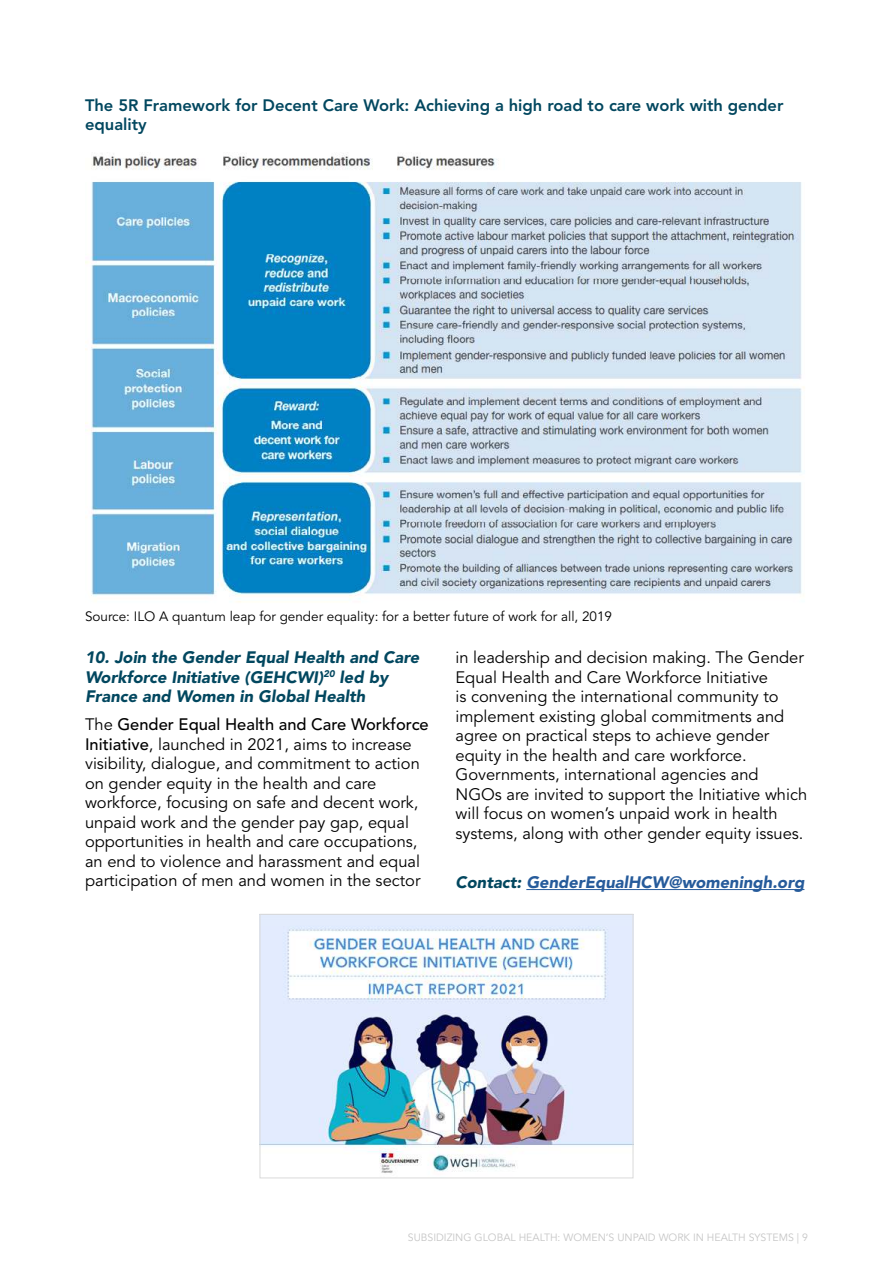
<style>
.page{position:relative;width:893px;height:1263px;background:#fff}
.page>*{position:absolute;margin:0;border:0;box-sizing:border-box;transform-origin:0 0}
.t1{font:16.5px/19.5px "Avenir LT Std";color:#000}
.t2{font:italic 900 16.5px/19.5px "Avenir LT Std";color:#02475f}
.t3{font:800 16.5px/19.5px "Avenir LT Std";color:#02475f}
.t4{font:italic 900 16.5px "Avenir LT Std";color:#265b9b}
.t5{font:13.5px "Avenir LT Std";color:#000}
.t6{font:10.5px "Avenir LT Std";color:#c6c6c6}
.s1{font-weight:500}
.s2{color:#02475f}
</style>
<div class="page">
<hr style="left:526px;top:889px;width:278px;height:1px;background:#265b9b">
<img style="left:262px;top:916px;width:369px;height:257px">
<div style="left:260px;top:914px;width:373px;height:264px;border:1px solid #dadada"></div>
<img style="left:85px;top:154px;width:720px;height:448px">
<p class="t3" style="left:85px;top:97px;width:700px">The 5R Framework for Decent Care Work: Achieving a high road to care work with gender equality</p>
<p class="t5" style="left:85px;top:610px;width:529px">Source: ILO A quantum leap for gender equality: for a better future of work for all, 2019</p>
<p class="t2" style="left:85px;top:649px;width:336px">10. Join the Gender Equal Health and Care<br>Workforce Initiative (GEHCWI)<sup>20</sup> led by<br>France and Women in Global Health</p>
<p class="t1" style="left:85px;top:716px;width:345px">The <span class="s1">Gender Equal Health and Care Workforce Initiative</span>, launched in 2021, aims to increase visibility, dialogue, and commitment to action on gender equity in the health and care workforce, focusing on safe and decent work, unpaid work and the gender pay gap, equal opportunities in health and care occupations, an end to violence and harassment and equal participation of men and women in the sector</p>
<p class="t1" style="left:455px;top:649px;width:353px">in leadership and decision making. The Gender Equal Health and Care Workforce Initiative<br>is convening the international community to implement existing global commitments and agree on practical steps to achieve gender equity in the health and care workforce.<br>Governments, international agencies and NGOs are invited to support the Initiative which will focus on women’s unpaid work in health systems, along with other gender equity issues.</p>
<p class="t4" style="left:455px;top:875px;width:350px"><span class="s2">Contact:</span> GenderEqualHCW@womeningh.org</p>
<p class="t6" style="left:408px;top:1233px;width:402px">SUBSIDIZING GLOBAL HEALTH: WOMEN’S UNPAID WORK IN HEALTH SYSTEMS | 9</p>
</div>
